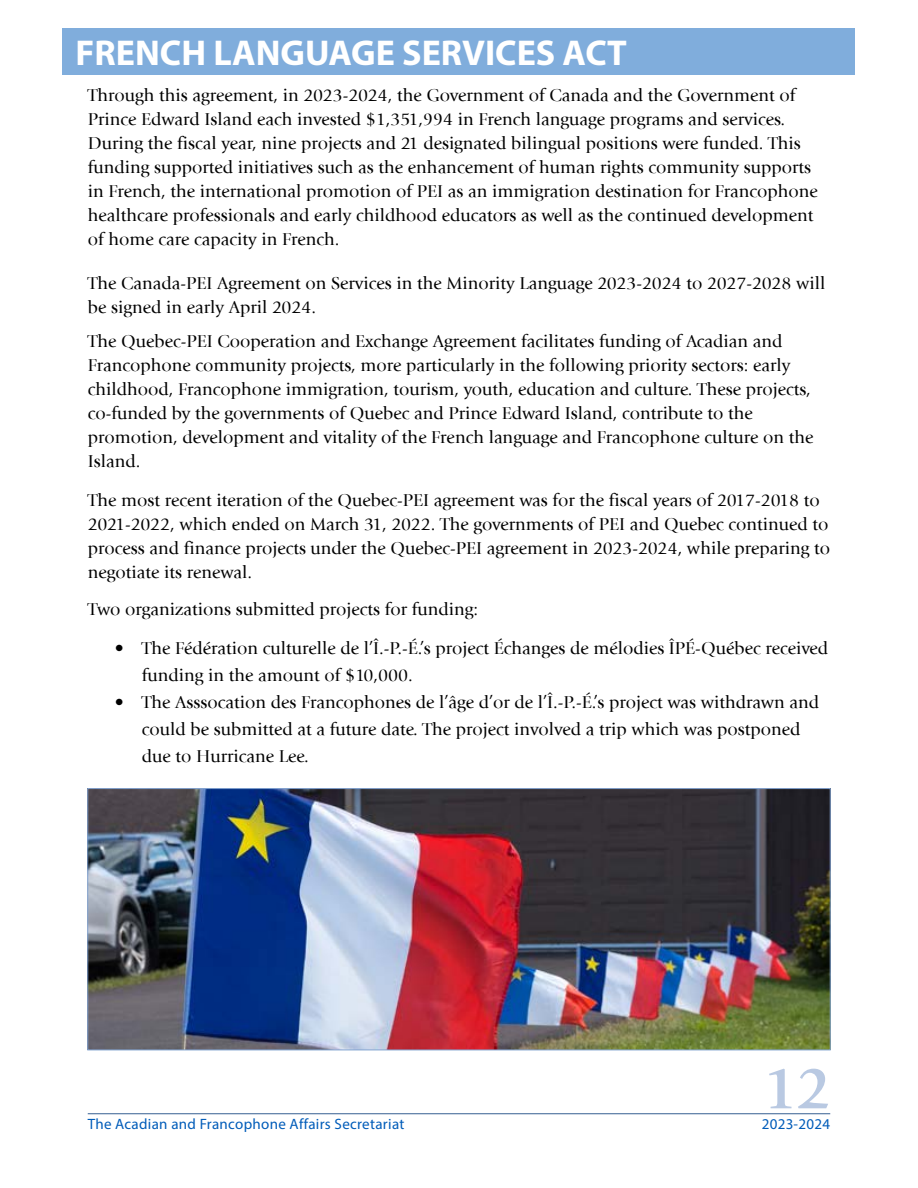
<style>
.page{position:relative;width:918px;height:1188px;background:#fff}
.page>*{position:absolute;margin:0;border:0;box-sizing:border-box;transform-origin:0 0}
.t1{font:700 61.5px "Giovanni Std";color:#b9c9e2}
.t2{font:700 36px "Myriad Pro";color:#fff}
.t3{font:18px/24px "Giovanni";color:#000}
.t4{font:15px "Myriad Pro";letter-spacing:.02em;color:#005cb9}
</style>
<div class="page">
<hr style="left:88px;top:1113px;width:742px;height:1px;background:#365f91">
<div style="left:63px;top:28px;width:792px;height:47px;background:#80addc"></div>
<img style="left:89px;top:790px;width:740px;height:258px">
<div style="left:87px;top:788px;width:744px;height:262px;border:1px solid #84a4d1"></div>
<h2 class="t2" style="left:76px;top:29px;width:553px">FRENCH LANGUAGE SERVICES ACT</h2>
<p class="t3" style="left:88px;top:83px;width:731px">Through this agreement, in 2023-2024, the Government of Canada and the Government of Prince Edward Island each invested $1,351,994 in French language programs and services.<br>During the fiscal year, nine projects and 21 designated bilingual positions were funded. This funding supported initiatives such as the enhancement of human rights community supports in French, the international promotion of PEI as an immigration destination for Francophone healthcare professionals and early childhood educators as well as the continued development of home care capacity in French.</p>
<p class="t3" style="left:88px;top:271px;width:739px">The Canada-PEI Agreement on Services in the Minority Language 2023-2024 to 2027-2028 will be signed in early April 2024.</p>
<p class="t3" style="left:88px;top:329px;width:727px">The Quebec-PEI Cooperation and Exchange Agreement facilitates funding of Acadian and Francophone community projects, more particularly in the following priority sectors: early childhood, Francophone immigration, tourism, youth, education and culture. These projects, co-funded by the governments of Quebec and Prince Edward Island, contribute to the promotion, development and vitality of the French language and Francophone culture on the Island.</p>
<p class="t3" style="left:88px;top:488px;width:744px">The most recent iteration of the Quebec-PEI agreement was for the fiscal years of 2017-2018 to 2021-2022, which ended on March 31, 2022. The governments of PEI and Quebec continued to process and finance projects under the Quebec-PEI agreement in 2023-2024, while preparing to negotiate its renewal.</p>
<p class="t3" style="left:88px;top:597px;width:392px">Two organizations submitted projects for funding:</p>
<p class="t3" style="left:142px;top:634px;width:688px;line-height:27px;text-indent:-27px">• The Fédération culturelle de l’Î.-P.-É.’s project Échanges de mélodies ÎPÉ-Québec received funding in the amount of $10,000.</p>
<p class="t3" style="left:142px;top:688px;width:679px;line-height:27px;text-indent:-27px">• The Asssocation des Francophones de l’âge d’or de l’Î.-P.-É.’s project was withdrawn and could be submitted at a future date. The project involved a trip which was postponed due to Hurricane Lee.</p>
<h1 class="t1" style="left:762px;top:1052px;width:70px">12</h1>
<p class="t4" style="left:88px;top:1115px;width:318px">The Acadian and Francophone Affairs Secretariat</p>
<p class="t4" style="left:762px;top:1115px;width:70px">2023-2024</p>
</div>
